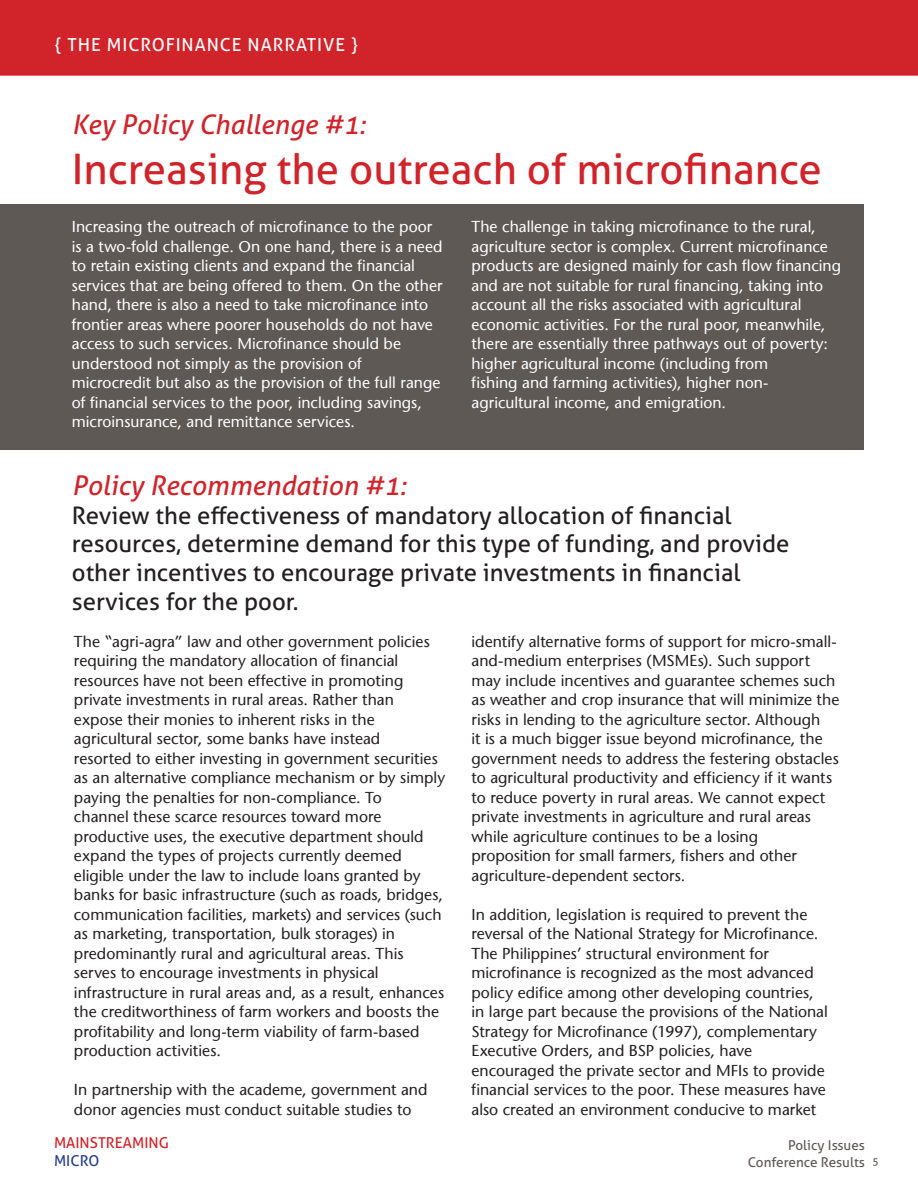
<style>
.page{position:relative;width:918px;height:1188px;background:#fff}
.page>*{position:absolute;margin:0;border:0;box-sizing:border-box;transform-origin:0 0}
.t1{font:42px "Aller";color:#d1232a}
.t2{font:italic 27px "Aller";color:#d1232a}
.t3{font:24px/28.8px "Aller";color:#231f20}
.t4{font:18px "Aller";letter-spacing:.05em;color:#fff}
.t5{font:15.75px/19.5px "Sapir";color:#231f20}
.t6{font:15.75px/19.5px "Sapir";color:#fff}
.t7{font:15px "Aller";color:#d1232a}
.t8{font:15px "Aller";color:#253f8e}
.t9{font:13.5px/16.2px "Aller";color:#5f5955;text-align:right}
.t10{font:10.5px "Aller";color:#5f5955}
</style>
<div class="page">
<div style="left:0;top:204px;width:863px;height:245px;background:#5f5955"></div>
<div style="left:0;top:0;width:918px;height:76px;background:#d1232a"></div>
<p class="t4" style="left:54px;top:34px;width:306px">{ THE MICROFINANCE NARRATIVE }</p>
<p class="t2" style="left:72px;top:108px;width:295px">Key Policy Challenge #1:</p>
<p class="t1" style="left:72px;top:144px;width:752px">Increasing the outreach of microfinance</p>
<p class="t6" style="left:72px;top:217px;width:372px">Increasing the outreach of microfinance to the poor is a two-fold challenge. On one hand, there is a need to retain existing clients and expand the financial services that are being offered to them. On the other hand, there is also a need to take microfinance into frontier areas where poorer households do not have access to such services. Microfinance should be</p>
<p class="t6" style="left:72px;top:354px;width:291px">understood not simply as the provision of</p>
<p class="t6" style="left:72px;top:373px;width:370px">microcredit but also as the provision of the full range of financial services to the poor, including savings, microinsurance, and remittance services.</p>
<p class="t6" style="left:472px;top:217px;width:371px">The challenge in taking microfinance to the rural, agriculture sector is complex. Current microfinance products are designed mainly for cash flow financing and are not suitable for rural financing, taking into account all the risks associated with agricultural</p>
<p class="t6" style="left:472px;top:315px;width:358px">economic activities. For the rural poor, meanwhile, there are essentially three pathways out of poverty: higher agricultural income (including from</p>
<p class="t6" style="left:472px;top:373px;width:299px">fishing and farming activities), higher non-</p>
<p class="t6" style="left:472px;top:393px;width:256px">agricultural income, and emigration.</p>
<p class="t2" style="left:72px;top:469px;width:336px">Policy Recommendation #1:</p>
<p class="t3" style="left:72px;top:501px;width:661px">Review the effectiveness of mandatory allocation of financial</p>
<p class="t3" style="left:72px;top:529px;width:719px">resources, determine demand for this type of funding, and provide other incentives to encourage private investments in financial</p>
<p class="t3" style="left:72px;top:587px;width:228px">services for the poor.</p>
<p class="t5" style="left:74px;top:632px;width:357px">The “agri-agra” law and other government policies requiring the mandatory allocation of financial</p>
<p class="t5" style="left:74px;top:671px;width:331px">resources have not been effective in promoting</p>
<p class="t5" style="left:74px;top:690px;width:321px">private investments in rural areas. Rather than</p>
<p class="t5" style="left:74px;top:710px;width:302px">expose their monies to inherent risks in the</p>
<p class="t5" style="left:74px;top:729px;width:308px">agricultural sector, some banks have instead</p>
<p class="t5" style="left:74px;top:749px;width:373px">resorted to either investing in government securities as an alternative compliance mechanism or by simply paying the penalties for non-compliance. To</p>
<p class="t5" style="left:74px;top:807px;width:309px">channel these scarce resources toward more</p>
<p class="t5" style="left:74px;top:827px;width:371px">productive uses, the executive department should expand the types of projects currently deemed eligible under the law to include loans granted by banks for basic infrastructure (such as roads, bridges, communication facilities, markets) and services (such as marketing, transportation, bulk storages) in</p>
<p class="t5" style="left:74px;top:944px;width:331px">predominantly rural and agricultural areas. This serves to encourage investments in physical</p>
<p class="t5" style="left:74px;top:983px;width:372px">infrastructure in rural areas and, as a result, enhances the creditworthiness of farm workers and boosts the profitability and long-term viability of farm-based production activities.</p>
<p class="t5" style="left:74px;top:1080px;width:355px">In partnership with the academe, government and donor agencies must conduct suitable studies to</p>
<p class="t5" style="left:472px;top:632px;width:369px">identify alternative forms of support for micro-small&shy;and-medium enterprises (MSMEs). Such support may include incentives and guarantee schemes such as weather and crop insurance that will minimize the risks in lending to the agriculture sector. Although<br>it is a much bigger issue beyond microfinance, the government needs to address the festering obstacles to agricultural productivity and efficiency if it wants to reduce poverty in rural areas. We cannot expect private investments in agriculture and rural areas while agriculture continues to be a losing</p>
<p class="t5" style="left:472px;top:846px;width:327px">proposition for small farmers, fishers and other agriculture-dependent sectors.</p>
<p class="t5" style="left:472px;top:905px;width:337px">In addition, legislation is required to prevent the</p>
<p class="t5" style="left:472px;top:924px;width:348px">reversal of the National Strategy for Microfinance.<br>The Philippines’ structural environment for</p>
<p class="t5" style="left:472px;top:963px;width:358px">microfinance is recognized as the most advanced policy edifice among other developing countries, in large part because the provisions of the National Strategy for Microfinance (1997), complementary Executive Orders, and BSP policies, have</p>
<p class="t5" style="left:472px;top:1061px;width:356px;text-align:justify">encouraged the private sector and MFIs to provide financial services to the poor. These measures have also created an environment conducive to market</p>
<p class="t7" style="left:54px;top:1134px;width:117px">MAINSTREAMING</p>
<p class="t8" style="left:54px;top:1152px;width:47px">MICRO</p>
<p class="t9" style="left:748px;top:1137px;width:119px">Policy Issues<br>Conference Results</p>
<p class="t10" style="left:873px;top:1154px;width:8px">5</p>
</div>
